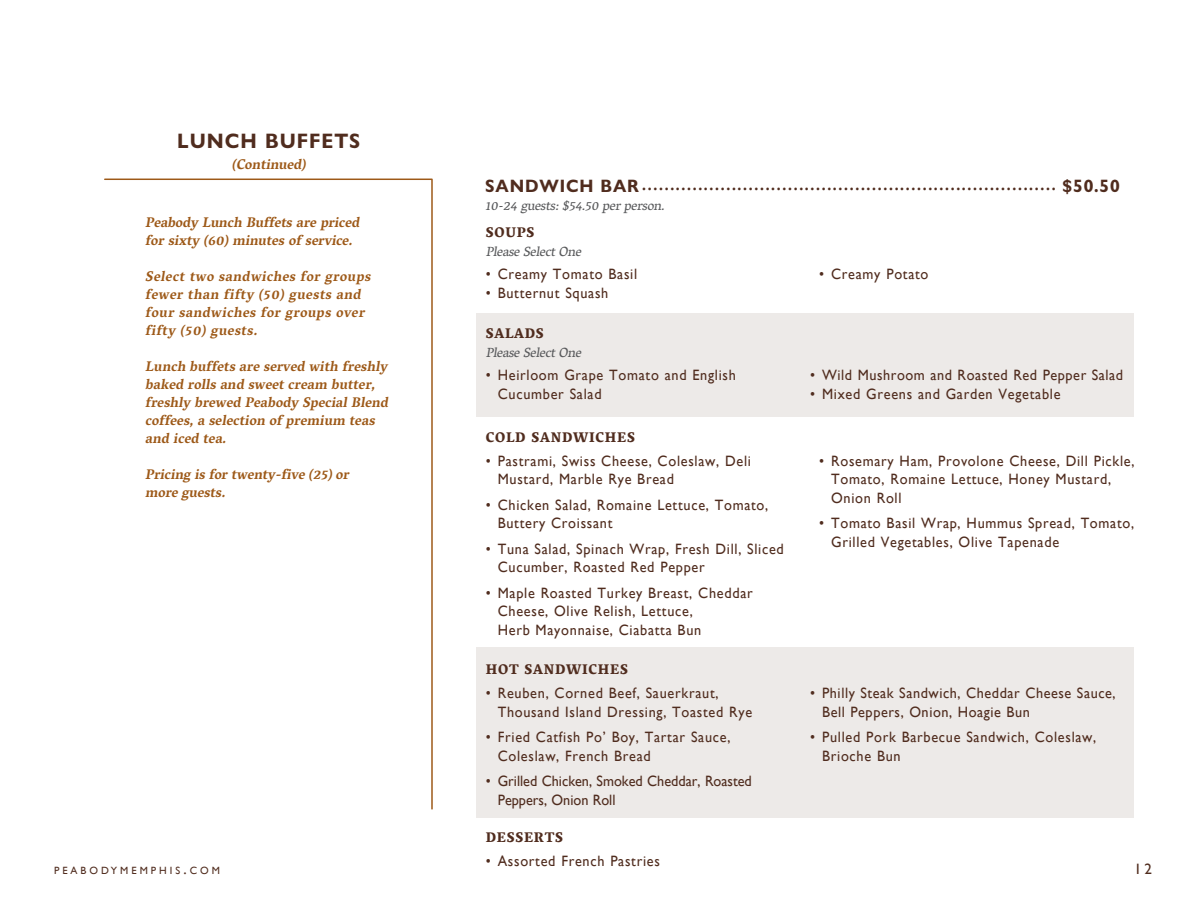
<style>
.page{position:relative;width:1188px;height:918px;background:#fff}
.page>*{position:absolute;margin:0;border:0;box-sizing:border-box;transform-origin:0 0}
.t1{font:700 21px "Gill Sans Nova";letter-spacing:.05em;color:#502c1e;scale:.95 1}
.t2{font:15px/18.6px "Gill Sans";letter-spacing:.05em;color:#502c1e;scale:.95 1}
.t3{font:15px/18.6px "Gill Sans";color:#502c1e;scale:.95 1}
.t4{font:15px "Gill Sans";color:#502c1e}
.t5{font:italic 700 14.25px/18px "Vesper Devanagari Libre";letter-spacing:.01em;color:#9d5918;scale:.95 1}
.t6{font:italic 700 14.25px/18px "Vesper Devanagari Libre";letter-spacing:.04em;color:#9d5918;scale:.95 1}
.t7{font:800 14.25px "Vesper Devanagari Libre";letter-spacing:.055em;color:#502c1e;scale:.95 1}
.t8{font:italic 13.5px "Vesper Devanagari Libre";color:#58595b}
.t9{font:10.5px "Gill Sans";letter-spacing:.285em;color:#502c1e}
.t10{font:700 9px "Gill Sans Nova";color:#502c1e;scale:.95 1}
.s1{font-size:18px}
.s2{font-size:15px}
</style>
<div class="page">
<svg style="left:104px;top:178px;width:329px;height:632px"></svg>
<div style="left:477px;top:314px;width:657px;height:103px;background:#edeae8"></div>
<div style="left:477px;top:647px;width:657px;height:171px;background:#edeae8"></div>
<h1 class="t1" style="left:177px;top:128px;width:194px">LUNCH BUFFETS</h1>
<p class="t5" style="left:232px;top:157px;width:82px">(Continued)</p>
<p class="t5" style="left:145px;top:215px;width:230px">Peabody Lunch Buffets are priced for sixty (60) minutes of service.</p>
<p class="t6" style="left:145px;top:269px;width:242px">Select two sandwiches for groups fewer than fifty (50) guests and four sandwiches for groups over fifty (50) guests.</p>
<p class="t5" style="left:145px;top:359px;width:260px">Lunch buffets are served with freshly baked rolls and sweet cream butter, freshly brewed Peabody Special Blend coffees, a selection of premium teas and iced tea.</p>
<p class="t5" style="left:145px;top:467px;width:219px">Pricing is for twenty-five (25)or more guests.</p>
<p class="t10" style="left:485px;top:183px;width:669px"><span class="s1">SANDWICH BAR</span> •••••••••••••••••••••••••••••••••••••••••••••••••••••••••••••••••••••••••• <span class="s1">$50.50</span></p>
<p class="t8" style="left:485px;top:198px;width:184px">10-24 guests:$54.50 perperson.</p>
<p class="t7" style="left:486px;top:224px;width:53px">SOUPS</p>
<p class="t8" style="left:486px;top:244px;width:100px">PleaseSelectOne</p>
<p class="t2" style="left:486px;top:265px;width:161px">• Creamy Tomato Basil</p>
<p class="t2" style="left:486px;top:284px;width:131px">• Butternut Squash</p>
<p class="t7" style="left:486px;top:325px;width:63px">SALADS</p>
<p class="t8" style="left:486px;top:344px;width:100px">PleaseSelectOne</p>
<p class="t2" style="left:819px;top:265px;width:117px">• Creamy Potato</p>
<p class="t2" style="left:498px;top:366px;width:252px;text-indent:-12px">• Heirloom Grape Tomato and English<br>Cucumber Salad</p>
<p class="t2" style="left:810px;top:366px;width:331px">• Wild Mushroom and Roasted Red Pepper Salad</p>
<p class="t2" style="left:810px;top:384px;width:265px">• Mixed Greens and Garden Vegetable</p>
<p class="t7" style="left:486px;top:429px;width:159px">COLD SANDWICHES</p>
<p class="t2" style="left:498px;top:452px;width:268px;text-indent:-12px">• Pastrami, Swiss Cheese, Coleslaw, Deli<br>Mustard, Marble Rye Bread</p>
<p class="t2" style="left:498px;top:496px;width:286px;text-indent:-12px">• Chicken Salad, Romaine Lettuce, Tomato,<br>Buttery Croissant</p>
<p class="t2" style="left:498px;top:540px;width:303px;text-indent:-12px">• Tuna Salad, Spinach Wrap, Fresh Dill, Sliced<br>Cucumber, Roasted Red Pepper</p>
<p class="t2" style="left:498px;top:584px;width:270px;text-indent:-12px">• Maple Roasted Turkey Breast, Cheddar<br>Cheese, Olive Relish, Lettuce,<br>Herb Mayonnaise, Ciabatta Bun</p>
<p class="t7" style="left:486px;top:661px;width:151px">HOT SANDWICHES</p>
<p class="t2" style="left:498px;top:684px;width:269px;text-indent:-12px">• Reuben, Corned Beef, Sauerkraut,<br>Thousand Island Dressing, Toasted Rye</p>
<p class="t2" style="left:498px;top:728px;width:246px;text-indent:-12px">• Fried Catfish Po’ Boy, Tartar Sauce,<br>Coleslaw, French Bread</p>
<p class="t3" style="left:498px;top:772px;width:269px;text-indent:-12px">• Grilled Chicken, Smoked Cheddar, Roasted<br>Peppers, Onion Roll</p>
<p class="t7" style="left:486px;top:829px;width:83px">DESSERTS</p>
<p class="t2" style="left:831px;top:452px;width:321px;text-indent:-12px">• Rosemary Ham, Provolone Cheese, Dill Pickle,<br>Tomato, Romaine Lettuce, Honey Mustard,<br>Onion Roll</p>
<p class="t2" style="left:831px;top:514px;width:321px;text-indent:-12px">• Tomato Basil Wrap, Hummus Spread, Tomato,<br>Grilled Vegetables, Olive Tapenade</p>
<p class="t2" style="left:822px;top:684px;width:311px;text-indent:-12px">• Philly Steak Sandwich, Cheddar Cheese Sauce,<br>Bell Peppers, Onion, Hoagie Bun</p>
<p class="t2" style="left:822px;top:728px;width:290px;text-indent:-12px">• Pulled Pork Barbecue Sandwich, Coleslaw,<br>Brioche Bun</p>
<p class="t2" style="left:486px;top:852px;width:185px">• Assorted French Pastries</p>
<p class="t9" style="left:54px;top:865px;width:167px">PEABODYMEMPHIS<span class="s2">.</span>COM</p>
<p class="t4" style="left:1134px;top:861px;width:19px">12</p>
</div>
